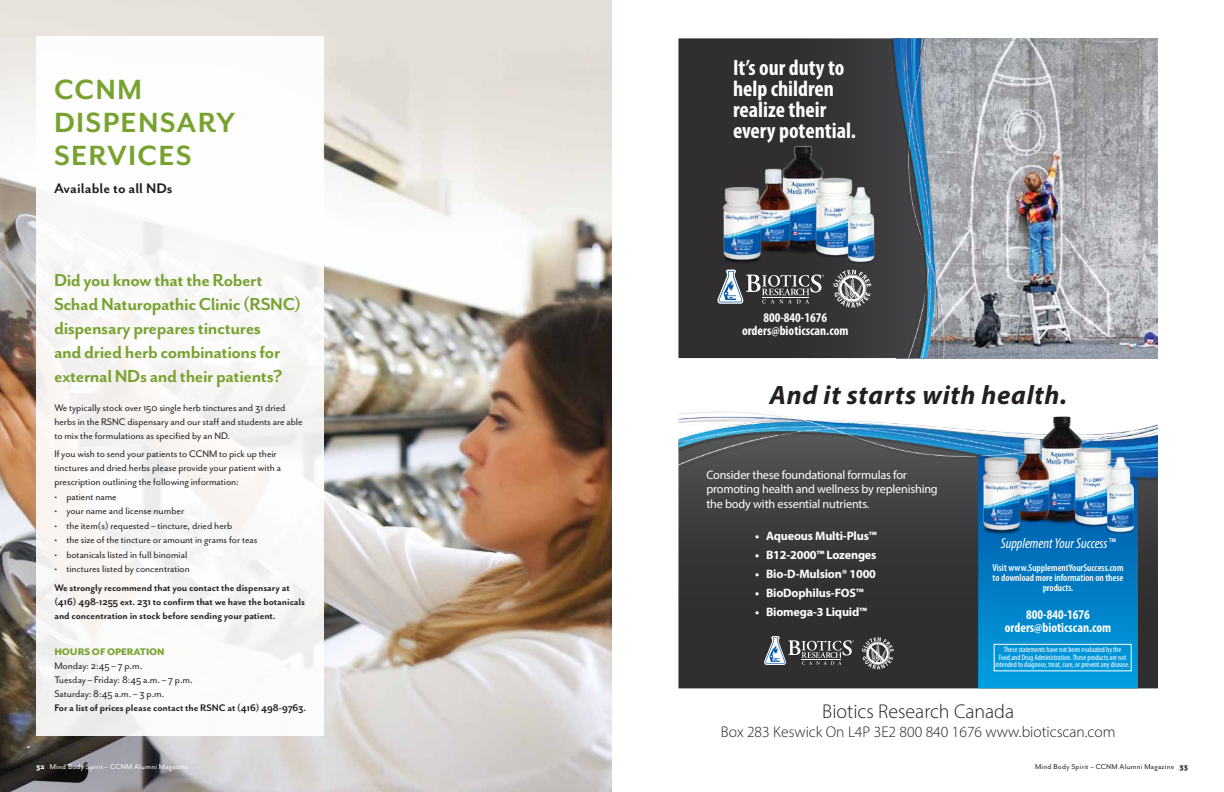
<style>
.page{position:relative;width:1224px;height:792px;background:#fff}
.page>*{position:absolute;margin:0;border:0;box-sizing:border-box;transform-origin:0 0}
.t1{font:700 32px/33px "Mr Eaves San OT";letter-spacing:.04em;color:#78a22f}
.t2{font:italic 700 26.6px "Myriad Pro";letter-spacing:.025em;color:#231f20}
.t3{font:700 condensed 22.2px/21.1px "Myriad Pro";color:#fff}
.t4{font:700 20px/24px "Mr Eaves San OT";letter-spacing:-.02em;color:#78a22f}
.t5{font:300 20px "Myriad Pro";color:#231f20}
.t6{font:700 16px "Mr Eaves San OT";color:#231f20}
.t7{font:300 15.5px "Myriad Pro";color:#231f20}
.t8{font:italic condensed 14.4px "Myriad Pro";color:#fff}
.t9{font:700 condensed 13.3px/13.3px "Myriad Pro";color:#fff;text-align:center}
.t10{font:12.2px/14.7px "Myriad Pro";letter-spacing:-.015em;color:#fff}
.t11{font:700 12.2px "Myriad Pro";letter-spacing:-.015em;color:#fff}
.t12{font:11px/14px "Mr Eaves San OT";letter-spacing:-.005em;color:#231f20}
.t13{font:700 11px/14px "Mr Eaves San OT";letter-spacing:-.005em;color:#231f20}
.t14{font:800 11px "Mr Eaves San OT";color:#78a22f}
.t15{font:600 condensed 10px/10px "Myriad Pro";color:#fff;text-align:center}
.t16{font:8.2px "Mr Eaves San OT";letter-spacing:.03em;color:#231f20}
.t17{font:8.2px "Mr Eaves San OT";letter-spacing:.03em;color:#fff}
.t18{font:condensed 7.8px/7.8px "Myriad Pro";color:#fff;text-align:center}
.s1{font-weight:800}
</style>
<div class="page">
<img style="left:946px;top:38px;width:212px;height:320px">
<svg style="left:678px;top:38px;width:205px;height:320px;background:#343233"></svg>
<img style="left:883px;top:38px;width:63px;height:320px">
<img style="left:765px;top:140px;width:79px;height:121px">
<img style="left:752px;top:167px;width:44px;height:92px">
<img style="left:712px;top:179px;width:59px;height:87px">
<img style="left:804px;top:167px;width:60px;height:97px">
<img style="left:844px;top:186px;width:35px;height:78px">
<svg style="left:833px;top:270px;width:38px;height:38px"></svg>
<svg style="left:717px;top:270px;width:107px;height:34px;background:#65676b"></svg>
<svg style="left:678px;top:491px;width:480px;height:197px;background:#353435"></svg>
<svg style="left:978px;top:531px;width:160px;height:157px;background:#0084cb"></svg>
<img style="left:678px;top:411px;width:480px;height:80px">
<div style="left:994px;top:644px;width:138px;height:27px;border:1px solid #fff"></div>
<svg style="left:862px;top:637px;width:32px;height:32px"></svg>
<img style="left:1024px;top:411px;width:79px;height:120px">
<img style="left:1012px;top:437px;width:44px;height:91px">
<img style="left:971px;top:448px;width:59px;height:91px">
<img style="left:1063px;top:437px;width:61px;height:102px">
<img style="left:1103px;top:456px;width:35px;height:78px">
<svg style="left:764px;top:636px;width:90px;height:29px;background:#65676b"></svg>
<img style="left:0;top:0;width:612px;height:792px">
<div style="left:36px;top:36px;width:288px;height:700px;background:#fff"></div>
<h1 class="t1" style="left:54px;top:73px;width:90px">CCNM<br>Dispensar</h1>
<h1 class="t1" style="left:216px;top:106px;width:21px">y</h1>
<h1 class="t1" style="left:54px;top:139px;width:35px">Services</h1>
<h3 class="t6" style="left:54px;top:179px;width:120px">Available to all NDs</h3>
<h3 class="t4" style="left:54px;top:268px;width:249px">Did you know that the Robert<br>Schad Naturopathic Clinic (RSNC) dispensary prepares tinctures<br>and dried herb combinations for external NDs and their patients?</h3>
<p class="t12" style="left:54px;top:401px;width:250px">We typically stock over 150 single herb tinctures and 31 dried herbs in the RSNC dispensary and our staff and students are able to mix the formulations as specified by an ND.</p>
<p class="t12" style="left:54px;top:447px;width:228px">If you wish to send your patients to CCNM to pick up their tinctures and dried herbs please provide your patient with a prescription outlining the following information:</p>
<p class="t12" style="left:54px;top:490px;width:64px">• patient name</p>
<p class="t12" style="left:54px;top:504px;width:131px">• your name and license number</p>
<p class="t12" style="left:54px;top:519px;width:179px">• the item(s) requested – tincture, dried herb</p>
<p class="t12" style="left:54px;top:533px;width:205px">• the size of the tincture or amount in grams for teas</p>
<p class="t12" style="left:54px;top:548px;width:134px">• botanicals listed in full binomial</p>
<p class="t12" style="left:54px;top:562px;width:137px">• tinctures listed by concentration</p>
<p class="t13" style="left:54px;top:581px;width:252px">We strongly recommend that you contact the dispensary at (416) 498-1255 ext. 231 to confirm that we have the botanicals and concentration in stock before sending your patient.</p>
<p class="t14" style="left:54px;top:646px;width:8px">HOURS</p>
<p class="t14" style="left:92px;top:646px;width:23px">OF OPER</p>
<p class="t14" style="left:134px;top:646px;width:24px">ATION</p>
<p class="t12" style="left:54px;top:659px;width:140px">Monday: 2:45 – 7 p.m.<br>Tuesday – Friday: 8:45 a.m. – 7 p.m.<br>Saturday: 8:45 a.m. – 3 p.m.</p>
<p class="t13" style="left:54px;top:701px;width:253px">For a list of prices please contact the RSNC at (416) 498-9763.</p>
<p class="t17" style="left:36px;top:762px;width:154px"><span class="s1">32</span> Mind Body Spirit – CCNM Alumni Magazine</p>
<h3 class="t3" style="left:733px;top:57px;width:125px">It’s our duty to help children realize their every potential.</h3>
<p class="t9" style="left:742px;top:311px;width:108px">800-840-1676 orders@bioticscan.com</p>
<h2 class="t2" style="left:770px;top:378px;width:299px">And it starts with health.</h2>
<p class="t10" style="left:706px;top:467px;width:233px">Consider these foundational formulas for promoting health and wellness by replenishing the body with essential nutrients.</p>
<p class="t11" style="left:755px;top:528px;width:123px">• Aqueous Multi-Plus™</p>
<p class="t11" style="left:755px;top:547px;width:123px">• B12-2000™ Lozenges</p>
<p class="t11" style="left:755px;top:566px;width:122px">• Bio-D-Mulsion® 1000</p>
<p class="t11" style="left:755px;top:585px;width:110px">• BioDophilus-FOS™</p>
<p class="t11" style="left:755px;top:604px;width:113px">• Biomega-3 Liquid™</p>
<h3 class="t8" style="left:1001px;top:534px;width:116px">Supplement Your Success™</h3>
<p class="t15" style="left:993px;top:563px;width:132px">Visit www.SupplementYourSuccess.com to download more information on these products.</p>
<p class="t9" style="left:1005px;top:608px;width:108px">800-840-1676 orders@bioticscan.com</p>
<p class="t18" style="left:995px;top:645px;width:136px">These statements have not been evaluated by the<br>Food and Drug Administration. These products are not intended to diagnose, treat, cure, or prevent any disease.</p>
<h3 class="t5" style="left:822px;top:699px;width:193px">Biotics Research Canada</h3>
<h3 class="t7" style="left:721px;top:722px;width:396px">Box 283 Keswick On L4P 3E2 800 840 1676 www.bioticscan.com</h3>
<p class="t16" style="left:1035px;top:762px;width:154px">Mind Body Spirit – CCNM Alumni Magazine <span class="s1">33</span></p>
</div>
